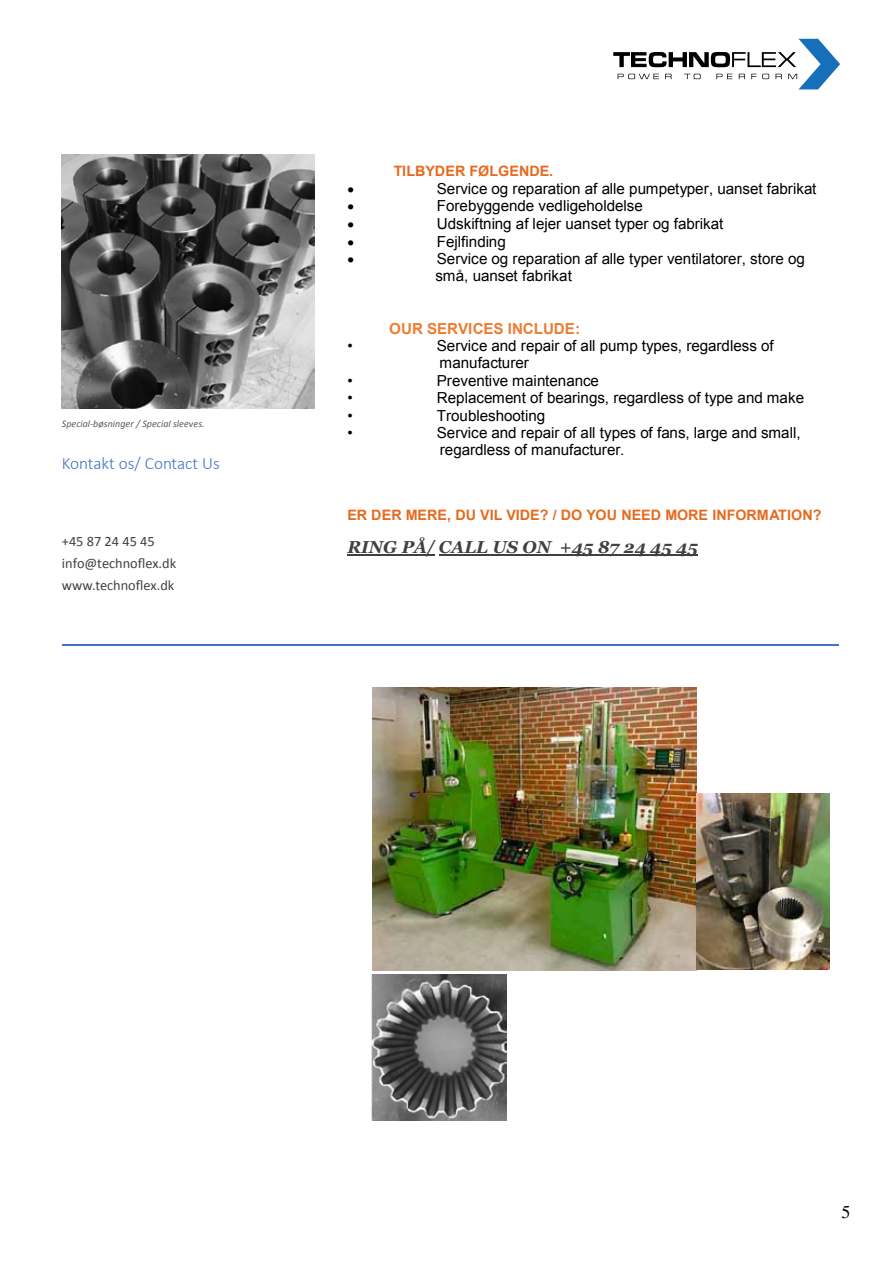
<style>
.page{position:relative;width:893px;height:1263px;background:#fff}
.page>*{position:absolute;margin:0;border:0;box-sizing:border-box;transform-origin:0 0}
.t1{font:18px "Times";color:#000}
.t2{font:17.25px "Georgia";color:#404040}
.t3{font:17.25px "Calibri";color:#4472c4}
.t4{font:15.15px/17.2px "Arial";color:#000}
.t5{font:15.15px "Arial";color:#ed7d31}
.t6{font:14.4px "Arial";color:#e76a1d}
.t7{font:14.4px/21.9px "Calibri";color:#404040}
.t8{font:14.4px "Symbol";color:#000}
.t9{font:10.05px "Calibri";color:#595959}
</style>
<div class="page">
<svg style="left:613px;top:39px;width:227px;height:50px"></svg>
<hr style="left:347px;top:555px;width:88px;height:1px;background:#404040">
<hr style="left:439px;top:555px;width:259px;height:1px;background:#404040">
<img style="left:62px;top:154px;width:253px;height:255px">
<hr style="left:62px;top:644px;width:310px;height:1px;background:#4472c4">
<hr style="left:374px;top:644px;width:464px;height:1px;background:#4472c4">
<img style="left:373px;top:687px;width:323px;height:283px">
<img style="left:697px;top:793px;width:132px;height:177px">
<img style="left:372px;top:975px;width:134px;height:145px">
<p class="t9" style="left:62px;top:417px;width:144px">Special-bøsninger / Special sleeves.</p>
<p class="t3" style="left:62px;top:453px;width:159px">Kontakt os/ Contact Us</p>
<p class="t7" style="left:62px;top:530px;width:116px">+45 87 24 45 45 info@technoflex.dk www.technoflex.dk</p>
<p class="t6" style="left:394px;top:161px;width:161px">TILBYDER FØLGENDE.</p>
<p class="t8" style="left:347px;top:179px;width:8px">•</p>
<p class="t4" style="left:437px;top:180px;width:381px">Service og reparation af alle pumpetyper, uanset fabrikat</p>
<p class="t8" style="left:347px;top:197px;width:8px">•</p>
<p class="t4" style="left:437px;top:197px;width:208px">Forebyggende vedligeholdelse</p>
<p class="t8" style="left:347px;top:215px;width:8px">•</p>
<p class="t4" style="left:437px;top:215px;width:288px">Udskiftning af lejer uanset typer og fabrikat</p>
<p class="t8" style="left:347px;top:232px;width:8px">•</p>
<p class="t4" style="left:437px;top:233px;width:71px">Fejlfinding</p>
<p class="t8" style="left:347px;top:250px;width:8px">•</p>
<p class="t4" style="left:436px;top:250px;width:371px">Service og reparation af alle typer ventilatorer, store og små, uanset fabrikat</p>
<p class="t5" style="left:389px;top:318px;width:192px">OUR SERVICES INCLUDE:</p>
<p class="t4" style="left:347px;top:337px;width:7px">•</p>
<p class="t4" style="left:437px;top:337px;width:338px">Service and repair of all pump types, regardless of manufacturer</p>
<p class="t4" style="left:347px;top:372px;width:7px">•</p>
<p class="t4" style="left:437px;top:372px;width:164px">Preventive maintenance</p>
<p class="t4" style="left:347px;top:389px;width:7px">•</p>
<p class="t4" style="left:437px;top:389px;width:369px">Replacement of bearings, regardless of type and make</p>
<p class="t4" style="left:347px;top:406px;width:7px">•</p>
<p class="t4" style="left:437px;top:406px;width:110px">Troubleshooting</p>
<p class="t4" style="left:347px;top:424px;width:7px">•</p>
<p class="t4" style="left:437px;top:424px;width:366px">Service and repair of all types of fans, large and small, regardless of manufacturer.</p>
<p class="t6" style="left:347px;top:505px;width:476px">ER DER MERE, DU VIL VIDE? / DO YOU NEED MORE INFORMATION?</p>
<p class="t2" style="left:347px;top:536px;width:352px">RING PÅ/ CALL US ON +45 87 24 45 45</p>
<p class="t1" style="left:841px;top:1201px;width:10px">5</p>
</div>
